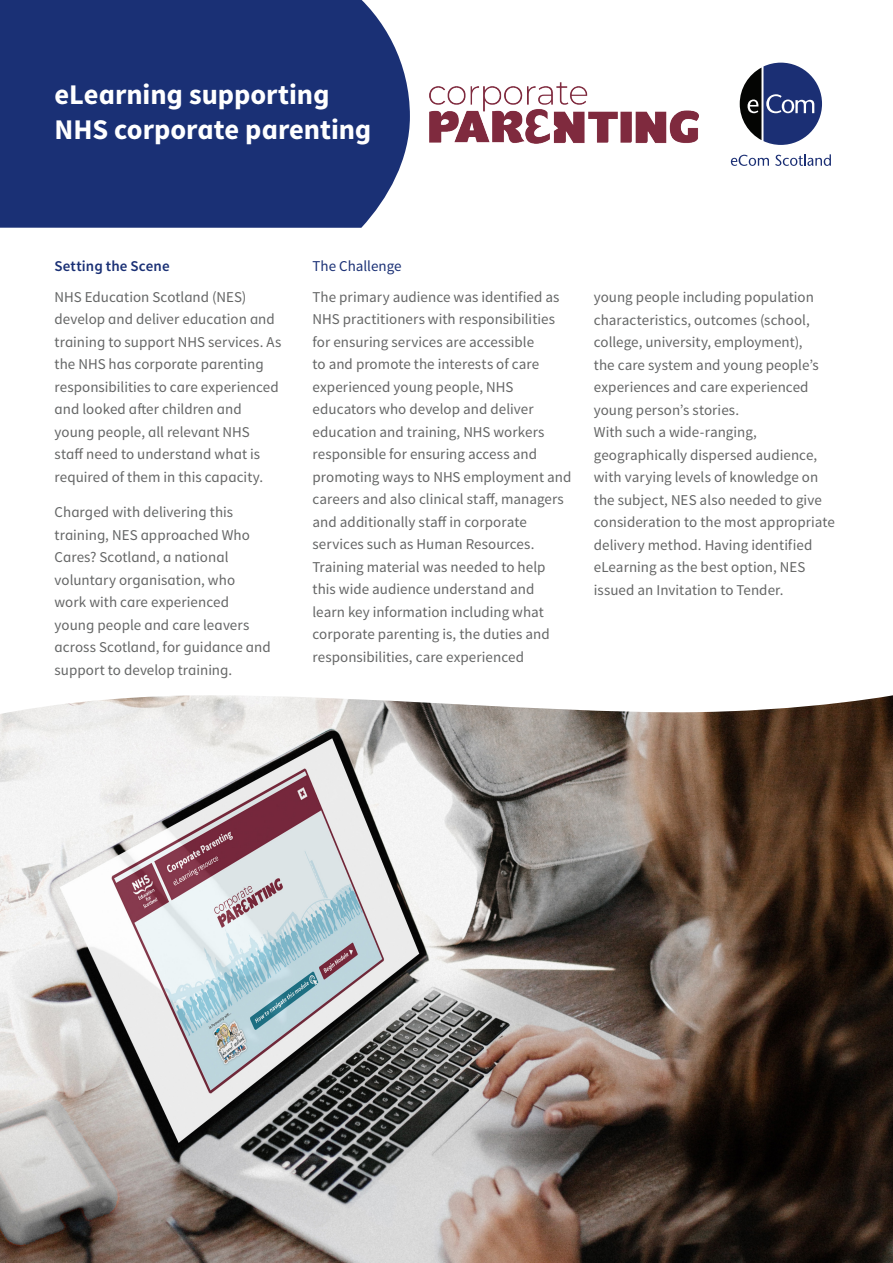
<style>
.page{position:relative;width:893px;height:1263px;background:#fff}
.page>*{position:absolute;margin:0;border:0;box-sizing:border-box;transform-origin:0 0}
.t1{font:700 28.5px/34.2px "Source Sans Pro";color:#fff}
.bullets_indent{font:15px/22.5px "Source Sans Pro";letter-spacing:.005em;color:#656666}
.Paragraph_spacing_No{font:15px/22.5px "Source Sans Pro";letter-spacing:.005em;color:#656666}
.Case_Study_Heading{font:600 15px "Source Sans Pro";letter-spacing:.005em;color:#1a3075}
.Case_Study_Heading-2{font:15px "Source Sans Pro";color:#1a3075}
</style>
<div class="page">
<img style="left:0;top:720px;width:893px;height:543px">
<div style="left:0;top:0;width:410px;height:228px;background:#1a3075"></div>
<svg style="left:0;top:695px;width:893px;height:25px"></svg>
<svg style="left:731px;top:155px;width:38px;height:11px"></svg>
<svg style="left:775px;top:154px;width:56px;height:12px"></svg>
<svg style="left:740px;top:63px;width:82px;height:82px"></svg>
<img style="left:430px;top:82px;width:268px;height:62px">
<p class="t1" style="left:55px;top:79px;width:318px">eLearning supporting<br>NHS corporate parenting</p>
<p class="Case_Study_Heading" style="left:55px;top:256px;width:117px">Setting the Scene</p>
<p class="Paragraph_spacing_No" style="left:55px;top:286px;width:228px">NHS Education Scotland (NES) develop and deliver education and training to support NHS services. As the NHS has corporate parenting responsibilities to care experienced and looked after children and young people, all relevant NHS staff need to understand what is required of them in this capacity.</p>
<p class="Paragraph_spacing_No" style="left:55px;top:501px;width:218px">Charged with delivering this training, NES approached Who<br>Cares? Scotland, a national voluntary organisation, who<br>work with care experienced young people and care leavers across Scotland, for guidance and support to develop training.</p>
<p class="Case_Study_Heading-2" style="left:313px;top:257px;width:91px">The Challenge</p>
<p class="bullets_indent" style="left:313px;top:286px;width:260px">The primary audience was identified as NHS practitioners with responsibilities for ensuring services are accessible<br>to and promote the interests of care experienced young people, NHS educators who develop and deliver education and training, NHS workers responsible for ensuring access and promoting ways to NHS employment and careers and also clinical staff, managers and additionally staff in corporate services such as Human Resources.</p>
<p class="bullets_indent" style="left:313px;top:556px;width:239px">Training material was needed to help this wide audience understand and learn key information including what corporate parenting is, the duties and responsibilities, care experienced</p>
<p class="bullets_indent" style="left:594px;top:286px;width:227px">young people including population characteristics, outcomes (school, college, university, employment), the care system and young people’s experiences and care experienced young person’s stories.</p>
<p class="bullets_indent" style="left:594px;top:421px;width:243px">With such a wide-ranging, geographically dispersed audience, with varying levels of knowledge on the subject, NES also needed to give consideration to the most appropriate delivery method. Having identified eLearning as the best option, NES issued an Invitation to Tender.</p>
</div>
